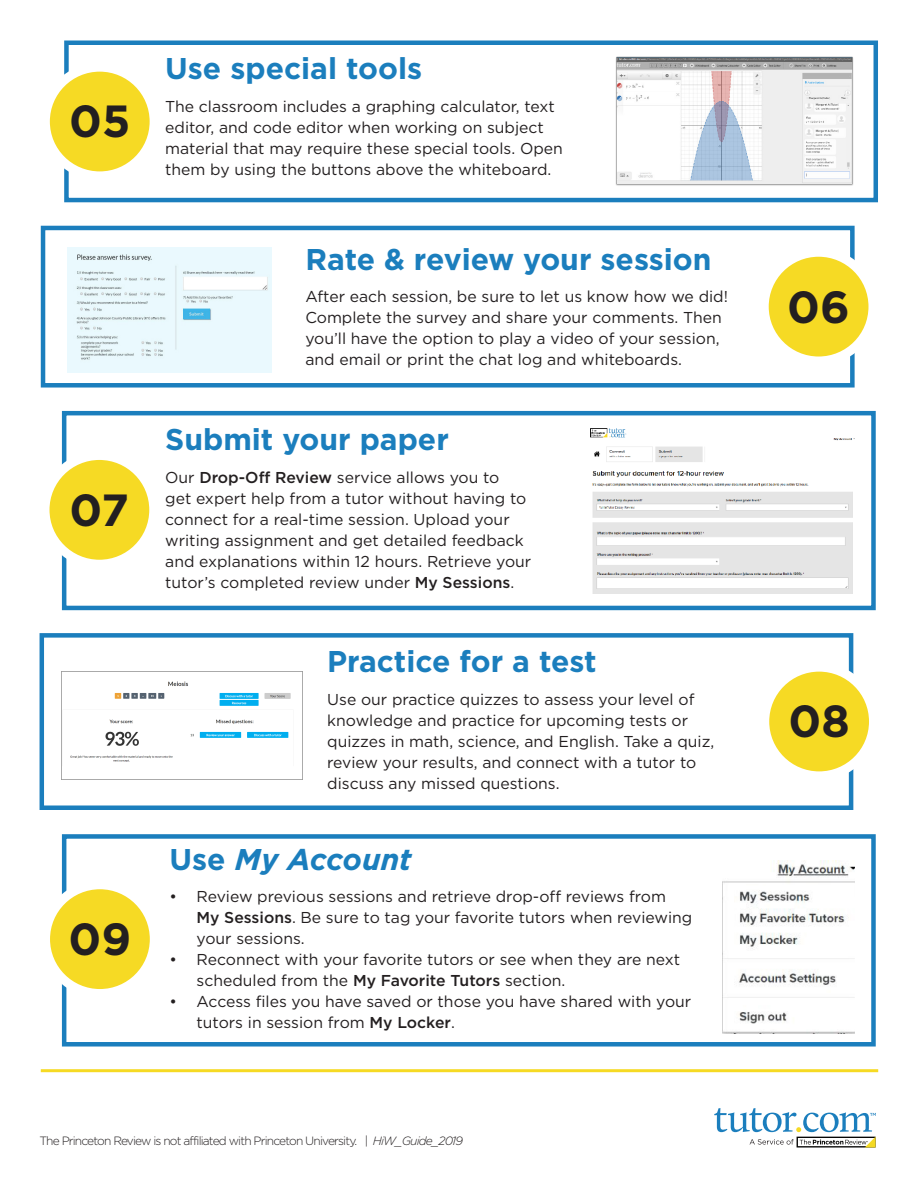
<style>
.page{position:relative;width:918px;height:1188px;background:#fff}
.page>*{position:absolute;margin:0;border:0;box-sizing:border-box;transform-origin:0 0}
.t1{font:700 45px "Gotham";color:#231f20}
.t2{font:700 30px "Gotham";color:#1b7ebd}
.t3{font:italic 700 30px "Gotham";color:#1b7ebd}
.t4{font:15.75px/21px "Gotham";color:#231f20}
.t5{font:300 12px "Gotham";letter-spacing:-.07em;color:#231f20}
.s1{font-weight:500}
.s2{font-style:normal}
.s3{font-style:italic}
</style>
<div class="page">
<div style="left:64px;top:40px;width:814px;height:162px;border:4px solid #1b7ebd"></div>
<div style="left:45px;top:67px;width:109px;height:109px;background:#f6da24;border-radius:50%"></div>
<div style="left:41px;top:63px;width:118px;height:117px;border:9px solid #fff;border-radius:50%"></div>
<hr style="left:41px;top:1069px;width:837px;height:3px;background:#f6da24">
<svg style="left:714px;top:1108px;width:162px;height:40px"></svg>
<img style="left:615px;top:56px;width:239px;height:130px">
<div style="left:41px;top:226px;width:814px;height:162px;border:4px solid #1b7ebd"></div>
<div style="left:764px;top:252px;width:109px;height:109px;background:#f6da24;border-radius:50%"></div>
<div style="left:760px;top:248px;width:117px;height:118px;border:9px solid #fff;border-radius:50%"></div>
<img style="left:67px;top:248px;width:204px;height:124px">
<div style="left:62px;top:411px;width:814px;height:199px;border:4px solid #1b7ebd"></div>
<div style="left:45px;top:455px;width:109px;height:109px;background:#f6da24;border-radius:50%"></div>
<div style="left:41px;top:451px;width:117px;height:118px;border:9px solid #fff;border-radius:50%"></div>
<img style="left:590px;top:428px;width:265px;height:166px">
<div style="left:40px;top:633px;width:813px;height:177px;border:4px solid #1b7ebd"></div>
<div style="left:765px;top:667px;width:109px;height:109px;background:#f6da24;border-radius:50%"></div>
<div style="left:760px;top:663px;width:118px;height:117px;border:9px solid #fff;border-radius:50%"></div>
<img style="left:70px;top:681px;width:221px;height:81px">
<div style="left:62px;top:834px;width:814px;height:213px;border:4px solid #1b7ebd"></div>
<div style="left:46px;top:885px;width:108px;height:109px;background:#f6da24;border-radius:50%"></div>
<div style="left:41px;top:880px;width:118px;height:118px;border:9px solid #fff;border-radius:50%"></div>
<img style="left:722px;top:861px;width:133px;height:172px">
<div style="left:705px;top:441px;width:148px;height:27px;background:#fff"></div>
<p class="t1" style="left:69px;top:92px;width:63px">05</p>
<p class="t1" style="left:70px;top:480px;width:61px">07</p>
<p class="t1" style="left:69px;top:909px;width:64px">09</p>
<p class="t2" style="left:165px;top:49px;width:258px">Use special tools</p>
<p class="t4" style="left:165px;top:95px;width:399px">The classroom includes a graphing calculator, text editor, and code editor when working on subject material that may require these special tools. Open them by using the buttons above the whiteboard.</p>
<p class="t2" style="left:305px;top:239px;width:408px">Rate &amp; review your session</p>
<p class="t4" style="left:305px;top:286px;width:424px">After each session, be sure to let us know how we did!<br>Complete the survey and share your comments. Then you’ll have the option to play a video of your session, and email or print the chat log and whiteboards.</p>
<p class="t2" style="left:165px;top:420px;width:285px">Submit your paper</p>
<p class="t4" style="left:165px;top:466px;width:368px">Our <span class="s1">Drop-Off Review</span> service allows you to<br>get expert help from a tutor without having to connect for a real-time session. Upload your writing assignment and get detailed feedback and explanations within 12 hours. Retrieve your tutor’s completed review under <span class="s1">My Sessions</span>.</p>
<p class="t2" style="left:327px;top:642px;width:271px">Practice for a test</p>
<p class="t4" style="left:327px;top:689px;width:389px">Use our practice quizzes to assess your level of knowledge and practice for upcoming tests or quizzes in math, science, and English. Take a quiz, review your results, and connect with a tutor to discuss any missed questions.</p>
<p class="t3" style="left:170px;top:839px;width:244px"><span class="s2">Use</span> My Account</p>
<p class="t4" style="left:197px;top:886px;width:497px;text-indent:-27px">• Review previous sessions and retrieve drop-off reviews from<br><span class="s1">My Sessions</span>. Be sure to tag your favorite tutors when reviewing your sessions.</p>
<p class="t4" style="left:197px;top:949px;width:485px;text-indent:-27px">• Reconnect with your favorite tutors or see when they are next scheduled from the <span class="s1">My Favorite Tutors</span> section.</p>
<p class="t4" style="left:197px;top:991px;width:496px;text-indent:-27px">• Access files you have saved or those you have shared with your tutors in session from <span class="s1">My Locker</span>.</p>
<p class="t5" style="left:40px;top:1133px;width:425px">The Princeton Review is not affiliated with Princeton University. | <span class="s3">HiW_Guide_2019</span></p>
<p class="t1" style="left:787px;top:277px;width:64px">06</p>
<p class="t1" style="left:789px;top:692px;width:63px">08</p>
</div>
